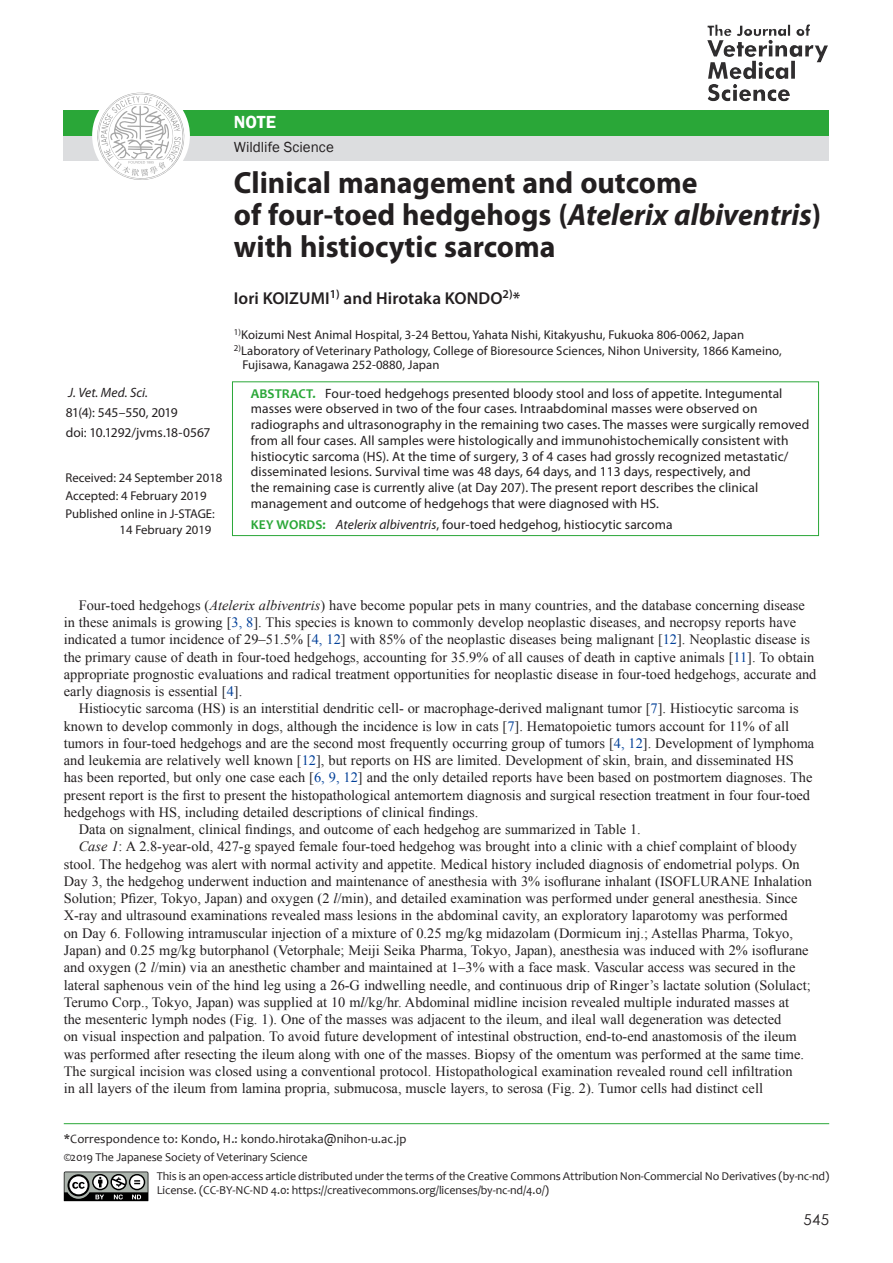
<style>
.page{position:relative;width:893px;height:1263px;background:#fff}
.page>*{position:absolute;margin:0;border:0;box-sizing:border-box;transform-origin:0 0}
.t1{font:700 30.75px/32.2px "Myriad Pro";color:#231f20}
.t2{font:600 18px "Franklin Gothic";color:#fff}
.t3{font:600 17.25px "Myriad Pro";letter-spacing:.005em;color:#231f20}
.t4{font:15px "Franklin Gothic";color:#231f20}
.t5{font:15px "Century Gothic";color:#231f20}
.t6{font:14.25px/17.2px "Times New Roman";color:#231f20}
.t7{font:13.5px/15.8px "Myriad Pro";letter-spacing:.005em;color:#231f20}
.t8{font:italic 13.5px "Myriad Pro";color:#231f20}
.t9{font:12.75px/17.9px "Myriad Pro";letter-spacing:.005em;color:#231f20}
.t10{font:12.75px "Candara";letter-spacing:.005em;color:#231f20}
.t11{font:12px/20px "Candara";letter-spacing:-.01em;color:#231f20}
.s1{font-style:italic}
.s2{font-family:"Candara";font-weight:700;color:#2aa738}
.s3{color:#003f98}
</style>
<div class="page">
<hr style="left:64px;top:1123px;width:765px;height:1px;background:#2aa738">
<div style="left:64px;top:136px;width:765px;height:25px;background:#dcdddf"></div>
<div style="left:64px;top:111px;width:765px;height:25px;background:#2aa738"></div>
<div style="left:92px;top:87px;width:98px;height:97px;background:#fff;border-radius:50%"></div>
<svg style="left:94px;top:92px;width:93px;height:88px"></svg>
<img style="left:707px;top:24px;width:106px;height:33px">
<div style="left:232px;top:381px;width:587px;height:155px;border:1px solid #2aa738"></div>
<svg style="left:64px;top:1171px;width:84px;height:30px"></svg>
<p class="t8" style="left:68px;top:384px;width:81px">J. Vet. Med. Sci.</p>
<p class="t7" style="left:66px;top:402px;width:146px;line-height:20px">81(4): 545–550, 2019<br>doi: 10.1292/jvms.18-0567</p>
<p class="t9" style="left:66px;top:469px;width:158px">Received: 24 September 2018<br>Accepted: 4 February 2019<br>Published online in J-STAGE:</p>
<p class="t9" style="left:120px;top:520px;width:93px">14 February 2019</p>
<p class="t2" style="left:234px;top:111px;width:44px">NOTE</p>
<p class="t4" style="left:234px;top:138px;width:101px">Wildlife Science</p>
<h1 class="t1" style="left:234px;top:165px;width:589px">Clinical management and outcome<br>of four-toed hedgehogs (<span class="s1">Atelerix albiventris</span>) with histiocytic sarcoma</h1>
<p class="t3" style="left:234px;top:287px;width:288px">Iori KOIZUMI<sup>1)</sup> and Hirotaka KONDO<sup>2)</sup>*</p>
<p class="t9" style="left:234px;top:327px;width:549px;line-height:15.6px"><sup>1)</sup>Koizumi Nest Animal Hospital, 3-24 Bettou, Yahata Nishi, Kitakyushu, Fukuoka 806-0062, Japan<br><sup>2)</sup>Laboratory of Veterinary Pathology, College of Bioresource Sciences, Nihon University, 1866 Kameino,</p>
<p class="t9" style="left:242px;top:356px;width:199px">Fujisawa, Kanagawa 252-0880, Japan</p>
<p class="t7" style="left:251px;top:385px;width:560px"><span class="s2">ABSTRACT.</span> Four-toed hedgehogs presented bloody stool and loss of appetite. Integumental masses were observed in two of the four cases. Intraabdominal masses were observed on radiographs and ultrasonography in the remaining two cases. The masses were surgically removed from all four cases. All samples were histologically and immunohistochemically consistent with histiocytic sarcoma (HS). At the time of surgery, 3 of 4 cases had grossly recognized metastatic/ disseminated lesions. Survival time was 48 days, 64 days, and 113 days, respectively, and<br>the remaining case is currently alive (at Day 207). The present report describes the clinical management and outcome of hedgehogs that were diagnosed with HS.</p>
<p class="t7" style="left:251px;top:516px;width:423px"><span class="s2">KEY WORDS:</span> <span class="s1">Atelerix albiventris</span>, four-toed hedgehog, histiocytic sarcoma</p>
<p class="t6" style="left:64px;top:596px;width:754px;text-indent:15px">Four-toed hedgehogs (<span class="s1">Atelerix albiventris</span>) have become popular pets in many countries, and the database concerning disease in these animals is growing [<span class="s3">3, 8</span>]. This species is known to commonly develop neoplastic diseases, and necropsy reports have indicated a tumor incidence of 29–51.5% [<span class="s3">4, 12</span>] with 85% of the neoplastic diseases being malignant [<span class="s3">12</span>]. Neoplastic disease is the primary cause of death in four-toed hedgehogs, accounting for 35.9% of all causes of death in captive animals [<span class="s3">11</span>]. To obtain appropriate prognostic evaluations and radical treatment opportunities for neoplastic disease in four-toed hedgehogs, accurate and early diagnosis is essential [<span class="s3">4</span>].</p>
<p class="t6" style="left:79px;top:700px;width:722px">Histiocytic sarcoma (HS) is an interstitial dendritic cell- or macrophage-derived malignant tumor [<span class="s3">7</span>]. Histiocytic sarcoma is</p>
<p class="t6" style="left:64px;top:717px;width:727px">known to develop commonly in dogs, although the incidence is low in cats [<span class="s3">7</span>]. Hematopoietic tumors account for 11% of all</p>
<p class="t6" style="left:64px;top:734px;width:752px">tumors in four-toed hedgehogs and are the second most frequently occurring group of tumors [<span class="s3">4, 12</span>]. Development of lymphoma</p>
<p class="t6" style="left:64px;top:751px;width:731px">and leukemia are relatively well known [<span class="s3">12</span>], but reports on HS are limited. Development of skin, brain, and disseminated HS</p>
<p class="t6" style="left:64px;top:769px;width:750px">has been reported, but only one case each [<span class="s3">6, 9, 12</span>] and the only detailed reports have been based on postmortem diagnoses. The</p>
<p class="t6" style="left:64px;top:786px;width:748px">present report is the first to present the histopathological antemortem diagnosis and surgical resection treatment in four four-toed</p>
<p class="t6" style="left:64px;top:803px;width:416px">hedgehogs with HS, including detailed descriptions of clinical findings.</p>
<p class="t6" style="left:79px;top:820px;width:564px">Data on signalment, clinical findings, and outcome of each hedgehog are summarized in Table 1.</p>
<p class="t6" style="left:79px;top:838px;width:720px"><span class="s1">Case 1</span>: A 2.8-year-old, 427-g spayed female four-toed hedgehog was brought into a clinic with a chief complaint of bloody</p>
<p class="t6" style="left:64px;top:855px;width:737px">stool. The hedgehog was alert with normal activity and appetite. Medical history included diagnosis of endometrial polyps. On</p>
<p class="t6" style="left:64px;top:872px;width:750px">Day 3, the hedgehog underwent induction and maintenance of anesthesia with 3% isoflurane inhalant (ISOFLURANE Inhalation</p>
<p class="t6" style="left:64px;top:890px;width:735px">Solution; Pfizer, Tokyo, Japan) and oxygen (2 <span class="s1">l</span>/min), and detailed examination was performed under general anesthesia. Since</p>
<p class="t6" style="left:64px;top:907px;width:725px">X-ray and ultrasound examinations revealed mass lesions in the abdominal cavity, an exploratory laparotomy was performed</p>
<p class="t6" style="left:64px;top:924px;width:731px">on Day 6. Following intramuscular injection of a mixture of 0.25 mg/kg midazolam (Dormicum inj.; Astellas Pharma, Tokyo,</p>
<p class="t6" style="left:64px;top:941px;width:746px">Japan) and 0.25 mg/kg butorphanol (Vetorphale; Meiji Seika Pharma, Tokyo, Japan), anesthesia was induced with 2% isoflurane</p>
<p class="t6" style="left:64px;top:959px;width:733px">and oxygen (2 <span class="s1">l</span>/min) via an anesthetic chamber and maintained at 1–3% with a face mask. Vascular access was secured in the</p>
<p class="t6" style="left:64px;top:976px;width:748px">lateral saphenous vein of the hind leg using a 26-G indwelling needle, and continuous drip of Ringer’s lactate solution (Solulact;</p>
<p class="t6" style="left:64px;top:993px;width:727px">Terumo Corp., Tokyo, Japan) was supplied at 10 m<span class="s1">l</span>/kg/hr. Abdominal midline incision revealed multiple indurated masses at</p>
<p class="t6" style="left:64px;top:1010px;width:719px">the mesenteric lymph nodes (Fig. 1). One of the masses was adjacent to the ileum, and ileal wall degeneration was detected</p>
<p class="t6" style="left:64px;top:1028px;width:734px">on visual inspection and palpation. To avoid future development of intestinal obstruction, end-to-end anastomosis of the ileum</p>
<p class="t6" style="left:64px;top:1045px;width:742px">was performed after resecting the ileum along with one of the masses. Biopsy of the omentum was performed at the same time.</p>
<p class="t6" style="left:64px;top:1062px;width:730px">The surgical incision was closed using a conventional protocol. Histopathological examination revealed round cell infiltration</p>
<p class="t6" style="left:64px;top:1079px;width:701px">in all layers of the ileum from lamina propria, submucosa, muscle layers, to serosa (Fig. 2). Tumor cells had distinct cell</p>
<p class="t10" style="left:64px;top:1130px;width:344px">*Correspondence to: Kondo, H.: kondo.hirotaka@nihon-u.ac.jp</p>
<p class="t11" style="left:157px;top:1146px;width:674px;text-indent:-93px">©2019 The Japanese Society of Veterinary Science<br>This is an open-access article distributed under the terms of the Creative Commons Attribution Non-Commercial No Derivatives (by-nc-nd)</p>
<p class="t11" style="left:157px;top:1180px;width:394px">License. (CC-BY-NC-ND 4.0: https://creativecommons.org/licenses/by-nc-nd/4.0/)</p>
<p class="t5" style="left:803px;top:1209px;width:27px">545</p>
</div>
